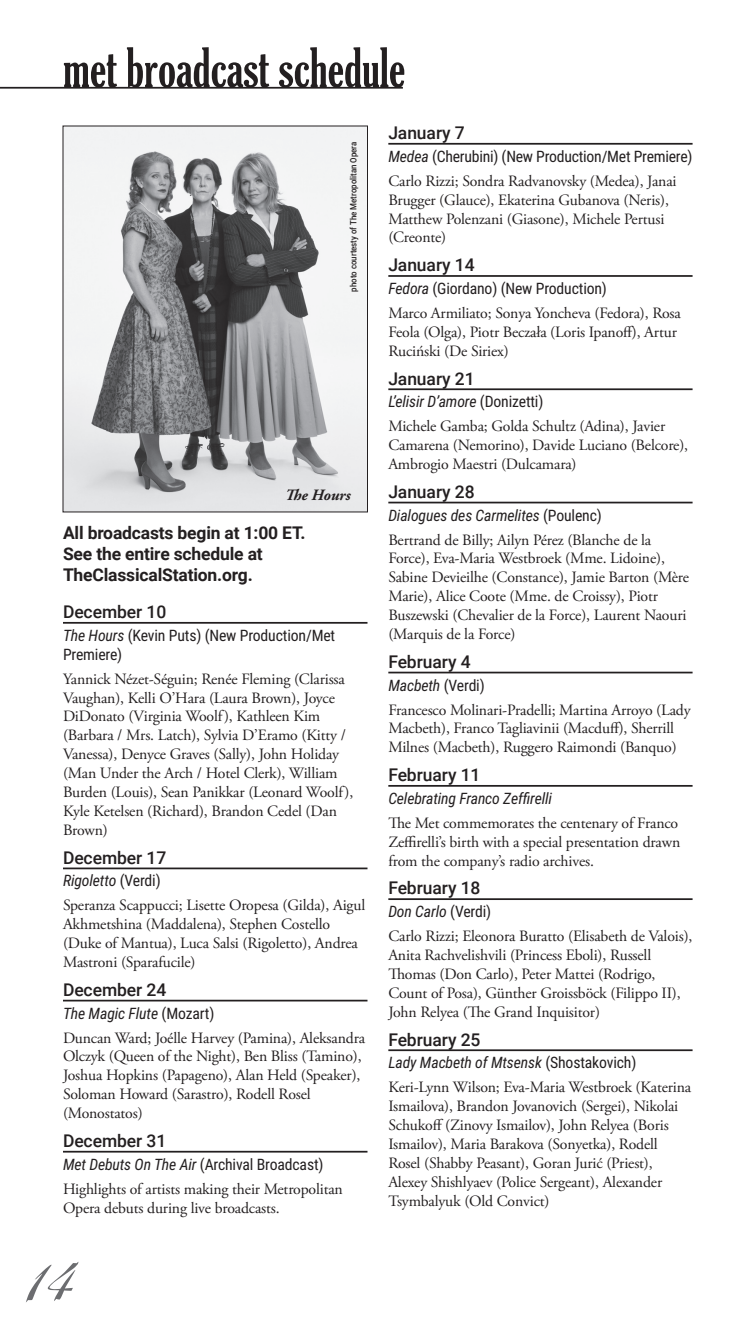
<style>
.page{position:relative;width:756px;height:1323px;background:#fff}
.page>*{position:absolute;margin:0;border:0;box-sizing:border-box;transform-origin:0 0}
.t1{font:63px "Chopin Script";color:#6c6d70}
.t2{font:extra-condensed 52.5px "Gloucester";color:#231f20}
.t3{font:500 17.5px "Roboto";letter-spacing:-.005em;color:#231f20}
.t4{font:700 17.5px/21px "Roboto";letter-spacing:-.01em;color:#231f20}
.t5{font:15.75px/18.9px "Adobe Garamond Pro";letter-spacing:-.01em;color:#231f20}
.t6{font:italic 15.75px "Roboto Condensed";letter-spacing:-.01em;color:#231f20}
.t7{font:15.75px/18.9px "Roboto Condensed";letter-spacing:-.01em;color:#231f20}
.t8{font:italic 700 15.75px "Adobe Garamond Pro";color:#231f20}
.t9{font:500 8.75px "Roboto";color:#231f20;scale:.9 1}
.s1{font-style:italic}
.s2{font-style:normal}
</style>
<div class="page">
<hr style="left:0;top:87px;width:403px;height:2px;background:#231f20">
<hr style="left:63px;top:622px;width:305px;height:2px;background:#231f20">
<hr style="left:63px;top:868px;width:305px;height:1px;background:#231f20">
<hr style="left:63px;top:1000px;width:305px;height:1px;background:#231f20">
<hr style="left:63px;top:1151px;width:305px;height:2px;background:#231f20">
<hr style="left:388px;top:143px;width:305px;height:2px;background:#231f20">
<hr style="left:388px;top:275px;width:305px;height:2px;background:#231f20">
<hr style="left:388px;top:388px;width:305px;height:2px;background:#231f20">
<hr style="left:388px;top:502px;width:305px;height:1px;background:#231f20">
<hr style="left:388px;top:672px;width:305px;height:1px;background:#231f20">
<hr style="left:388px;top:785px;width:305px;height:2px;background:#231f20">
<hr style="left:388px;top:898px;width:305px;height:2px;background:#231f20">
<hr style="left:388px;top:1049px;width:305px;height:2px;background:#231f20">
<img style="left:65px;top:128px;width:301px;height:382px">
<h2 class="t2" style="left:63px;top:38px;width:344px">met broadcast schedule</h2>
<p class="t9" style="left:347px;top:292px;width:168px;rotate:-90deg">photo courtesty of The Metropolitan Opera</p>
<p class="t8" style="left:285px;top:486px;width:67px">The Hours</p>
<p class="t4" style="left:63px;top:522px;width:244px">All broadcasts begin at 1:00 ET.<br>See the entire schedule at<br>TheClassicalStation.org.</p>
<p class="t3" style="left:63px;top:600px;width:105px">December 10</p>
<p class="t7" style="left:63px;top:625px;width:274px"><span class="s1">The Hours</span> (Kevin Puts) (New Production/Met<br>Premiere)</p>
<p class="t5" style="left:63px;top:670px;width:292px">Yannick Nézet-Séguin; Renée Fleming (Clarissa Vaughan), Kelli O’Hara (Laura Brown), Joyce DiDonato (Virginia Woolf), Kathleen Kim (Barbara / Mrs. Latch), Sylvia D’Eramo (Kitty / Vanessa), Denyce Graves (Sally), John Holiday (Man Under the Arch / Hotel Clerk), William Burden (Louis), Sean Panikkar (Leonard Woolf), Kyle Ketelsen (Richard), Brandon Cedel (Dan Brown)</p>
<p class="t3" style="left:63px;top:845px;width:105px">December 17</p>
<p class="t6" style="left:63px;top:870px;width:99px">Rigoletto <span class="s2">(Verdi)</span></p>
<p class="t5" style="left:63px;top:897px;width:304px">Speranza Scappucci; Lisette Oropesa (Gilda), Aigul Akhmetshina (Maddalena), Stephen Costello (Duke of Mantua), Luca Salsi (Rigoletto), Andrea Mastroni (Sparafucile)</p>
<p class="t3" style="left:63px;top:977px;width:105px">December 24</p>
<p class="t6" style="left:63px;top:1002px;width:153px">The Magic Flute <span class="s2">(Mozart)</span></p>
<p class="t5" style="left:63px;top:1029px;width:304px">Duncan Ward; Joélle Harvey (Pamina), Aleksandra Olczyk (Queen of the Night), Ben Bliss (Tamino), Joshua Hopkins (Papageno), Alan Held (Speaker), Soloman Howard (Sarastro), Rodell Rosel (Monostatos)</p>
<p class="t3" style="left:63px;top:1129px;width:105px">December 31</p>
<p class="t7" style="left:63px;top:1154px;width:262px"><span class="s1">Met Debuts On The Air</span> (Archival Broadcast)</p>
<p class="t5" style="left:63px;top:1180px;width:281px">Highlights of artists making their Metropolitan<br>Opera debuts during live broadcasts.</p>
<h1 class="t1" style="left:32px;top:1240px;width:50px">14</h1>
<p class="t3" style="left:388px;top:121px;width:78px">January 7</p>
<p class="t7" style="left:388px;top:146px;width:306px"><span class="s1">Medea</span> (Cherubini) (New Production/Met Premiere)</p>
<p class="t5" style="left:388px;top:172px;width:290px">Carlo Rizzi; Sondra Radvanovsky (Medea), Janai Brugger (Glauce), Ekaterina Gubanova (Neris), Matthew Polenzani (Giasone), Michele Pertusi (Creonte)</p>
<p class="t3" style="left:388px;top:253px;width:88px">January 14</p>
<p class="t7" style="left:388px;top:278px;width:220px"><span class="s1">Fedora</span> (Giordano) (New Production)</p>
<p class="t5" style="left:388px;top:304px;width:294px">Marco Armiliato; Sonya Yoncheva (Fedora), Rosa<br>Feola (Olga), Piotr Beczała (Loris Ipanoff), Artur<br>Ruciński (De Siriex)</p>
<p class="t3" style="left:388px;top:366px;width:88px">January 21</p>
<p class="t6" style="left:388px;top:391px;width:157px">L’elisir D’amore <span class="s2">(Donizetti)</span></p>
<p class="t5" style="left:388px;top:417px;width:301px">Michele Gamba; Golda Schultz (Adina), Javier<br>Camarena (Nemorino), Davide Luciano (Belcore),<br>Ambrogio Maestri (Dulcamara)</p>
<p class="t3" style="left:388px;top:479px;width:88px">January 28</p>
<p class="t6" style="left:388px;top:504px;width:215px">Dialogues des Carmelites <span class="s2">(Poulenc)</span></p>
<p class="t5" style="left:388px;top:531px;width:302px">Bertrand de Billy; Ailyn Pérez (Blanche de la Force), Eva-Maria Westbroek (Mme. Lidoine), Sabine Devieilhe (Constance), Jamie Barton (Mère Marie), Alice Coote (Mme. de Croissy), Piotr Buszewski (Chevalier de la Force), Laurent Naouri (Marquis de la Force)</p>
<p class="t3" style="left:388px;top:649px;width:84px">February 4</p>
<p class="t6" style="left:388px;top:674px;width:98px">Macbeth <span class="s2">(Verdi)</span></p>
<p class="t5" style="left:388px;top:701px;width:304px">Francesco Molinari-Pradelli; Martina Arroyo (Lady<br>Macbeth), Franco Tagliavinii (Macduff), Sherrill<br>Milnes (Macbeth), Ruggero Raimondi (Banquo)</p>
<p class="t3" style="left:388px;top:763px;width:94px">February 11</p>
<p class="t6" style="left:388px;top:787px;width:165px">Celebrating Franco Zeffirelli</p>
<p class="t5" style="left:388px;top:814px;width:293px">The Met commemorates the centenary of Franco<br>Zeffirelli’s birth with a special presentation drawn from the company’s radio archives.</p>
<p class="t3" style="left:388px;top:876px;width:94px">February 18</p>
<p class="t6" style="left:388px;top:901px;width:104px">Don Carlo <span class="s2">(Verdi)</span></p>
<p class="t5" style="left:388px;top:927px;width:306px">Carlo Rizzi; Eleonora Buratto (Elisabeth de Valois), Anita Rachvelishvili (Princess Eboli), Russell Thomas (Don Carlo), Peter Mattei (Rodrigo, Count of Posa), Günther Groissböck (Filippo II), John Relyea (The Grand Inquisitor)</p>
<p class="t3" style="left:388px;top:1027px;width:94px">February 25</p>
<p class="t6" style="left:388px;top:1052px;width:250px">Lady Macbeth of Mtsensk <span class="s2">(Shostakovich)</span></p>
<p class="t5" style="left:388px;top:1078px;width:304px">Keri-Lynn Wilson; Eva-Maria Westbroek (Katerina Ismailova), Brandon Jovanovich (Sergei), Nikolai Schukoff (Zinovy Ismailov), John Relyea (Boris Ismailov), Maria Barakova (Sonyetka), Rodell Rosel (Shabby Peasant), Goran Jurić (Priest), Alexey Shishlyaev (Police Sergeant), Alexander Tsymbalyuk (Old Convict)</p>
</div>
